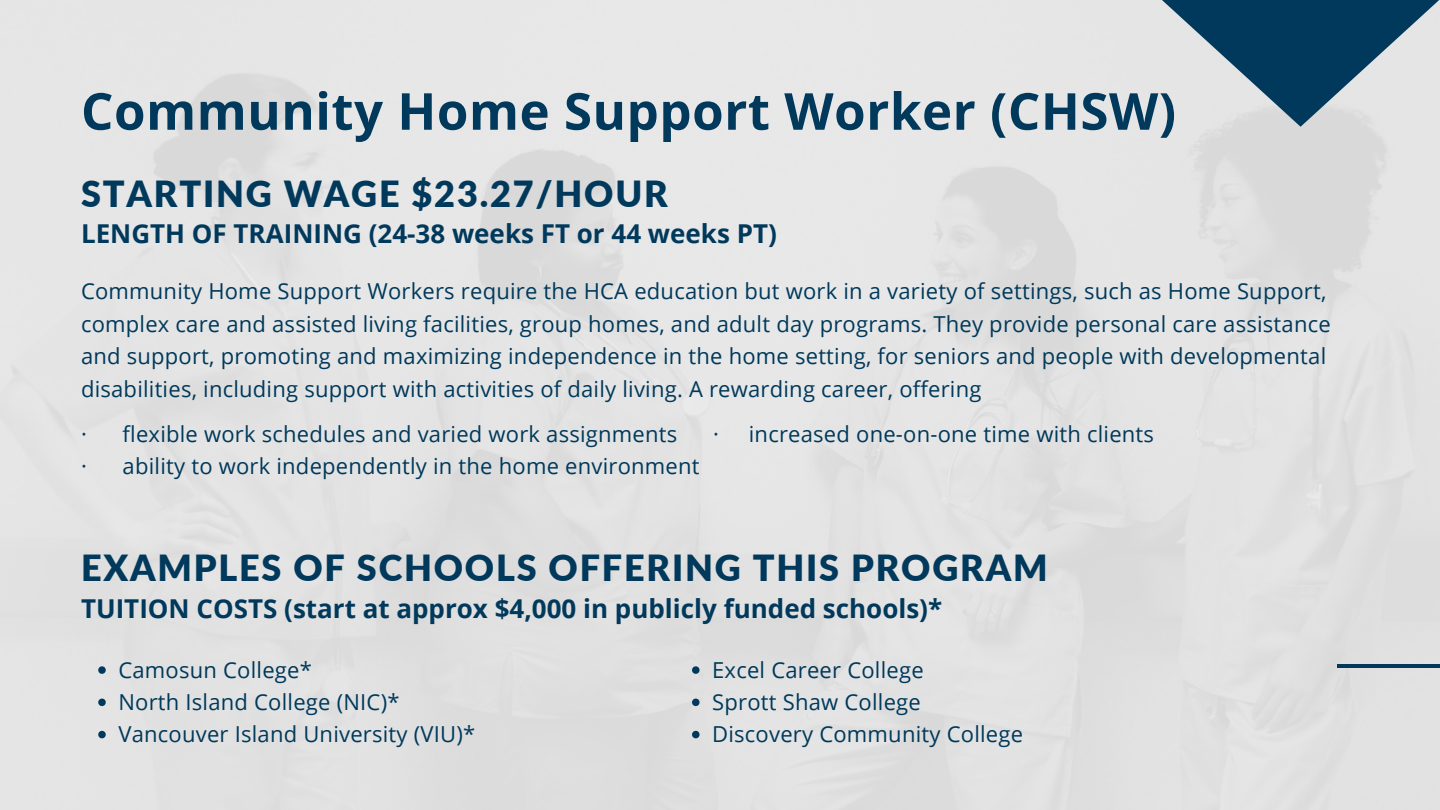
<style>
.page{position:relative;width:1440px;height:810px;background:#fff}
.page>*{position:absolute;margin:0;border:0;box-sizing:border-box;transform-origin:0 0}
.t1{font:700 51px "Open Sans";letter-spacing:.01em;color:#00395b}
.t2{font:900 36px "Lato";letter-spacing:.05em;color:#00395b}
.t3{font:700 26px "Open Sans";color:#00395b}
.t4{font:22px/32.2px "Open Sans";letter-spacing:.01em;color:#00395b}
</style>
<div class="page">
<svg style="left:1099px;top:0;width:341px;height:127px;background:#879eac"></svg>
<hr style="left:1337px;top:664px;width:103px;height:4px;background:#00395b">
<svg style="left:98px;top:666px;width:8px;height:8px"></svg>
<svg style="left:98px;top:699px;width:8px;height:7px"></svg>
<svg style="left:98px;top:731px;width:8px;height:7px"></svg>
<svg style="left:692px;top:666px;width:8px;height:8px"></svg>
<svg style="left:692px;top:699px;width:8px;height:7px"></svg>
<svg style="left:692px;top:731px;width:8px;height:7px"></svg>
<h1 class="t1" style="left:81px;top:75px;width:1097px">Community Home Support Worker (CHSW)</h1>
<h2 class="t2" style="left:81px;top:171px;width:588px">STARTING WAGE $23.27/HOUR</h2>
<p class="t3" style="left:81px;top:215px;width:697px">LENGTH OF TRAINING (24-38 weeks FT or 44 weeks PT)</p>
<p class="t4" style="left:81px;top:274px;width:1251px;line-height:32.7px">Community Home Support Workers require the HCA education but work in a variety of settings, such as Home Support, complex care and assisted living facilities, group homes, and adult day programs. They provide personal care assistance and support, promoting and maximizing independence in the home setting, for seniors and people with developmental disabilities, including support with activities of daily living. A rewarding career, offering</p>
<p class="t4" style="left:81px;top:417px;width:598px">· flexible work schedules and varied work assignments</p>
<p class="t4" style="left:713px;top:417px;width:442px">· increased one-on-one time with clients</p>
<p class="t4" style="left:81px;top:450px;width:620px">· ability to work independently in the home environment</p>
<h2 class="t2" style="left:81px;top:546px;width:968px">EXAMPLES OF SCHOOLS OFFERING THIS PROGRAM</h2>
<p class="t3" style="left:81px;top:590px;width:863px">TUITION COSTS (start at approx $4,000 in publicly funded schools)*</p>
<p class="t4" style="left:118px;top:653px;width:358px">Camosun College*<br>North Island College (NIC)*<br>Vancouver Island University (VIU)*</p>
<p class="t4" style="left:712px;top:653px;width:312px">Excel Career College<br>Sprott Shaw College<br>Discovery Community College</p>
</div>
